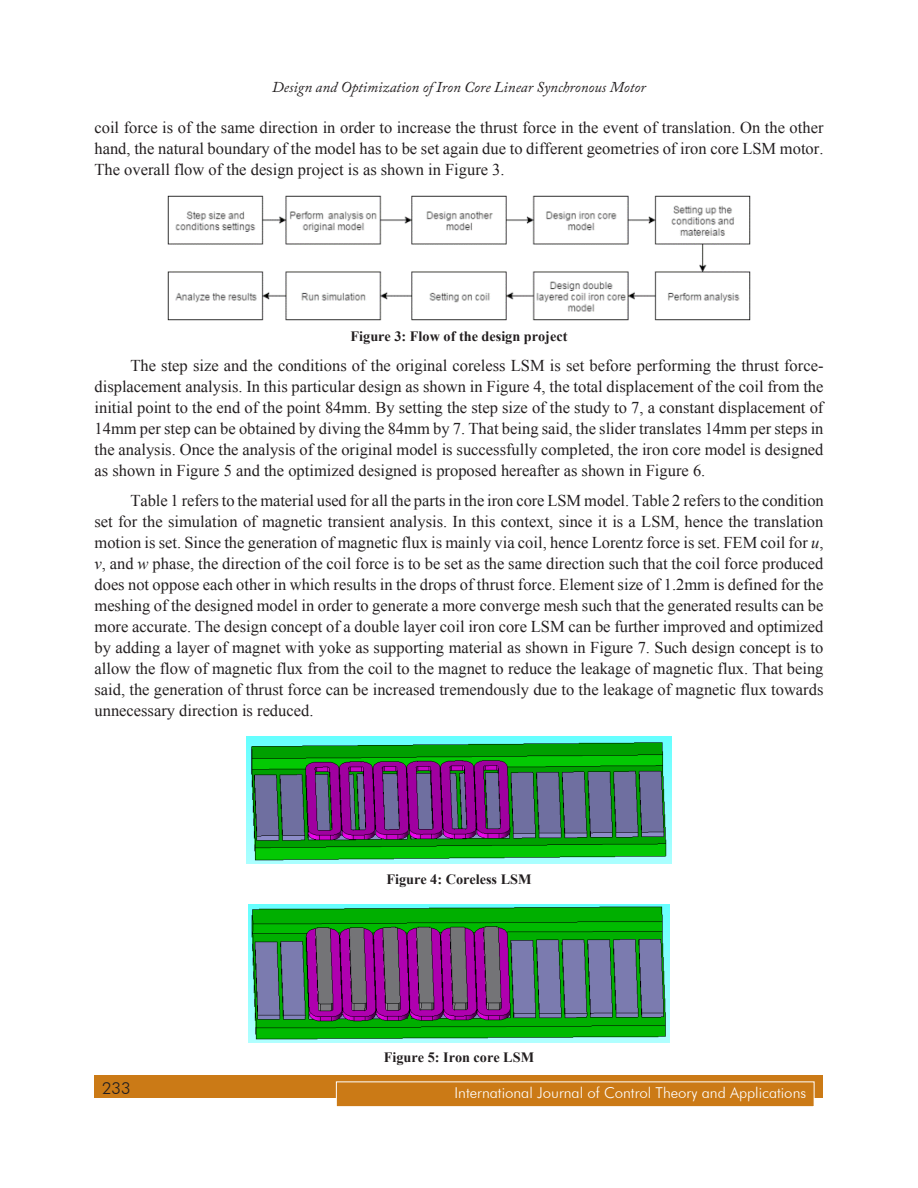
<style>
.page{position:relative;width:918px;height:1188px;background:#fff}
.page>*{position:absolute;margin:0;border:0;box-sizing:border-box;transform-origin:0 0}
.Body_text{font:16.5px/21px "Times New Roman";color:#231f20;text-align:justify}
.t1{font:300 16.5px "Futura BT";color:#231f20}
.t2{font:italic 15px "Adobe Caslon Pro";color:#231f20}
.t3{font:300 15px "Futura BT";color:#fff}
.t4{font:700 14.25px "Times New Roman";color:#231f20}
.s1{font-style:italic}
</style>
<div class="page">
<div style="left:94px;top:1076px;width:730px;height:22px;background:#cb7a16"></div>
<div style="left:336px;top:1082px;width:478px;height:25px;background:#cb7a16"></div>
<div style="left:336px;top:1082px;width:478px;height:25px;border:1px solid #fff"></div>
<img style="left:167px;top:196px;width:584px;height:125px">
<img style="left:247px;top:736px;width:424px;height:128px">
<img style="left:248px;top:904px;width:422px;height:138px">
<p class="t2" style="left:272px;top:78px;width:375px">Design and Optimization of Iron Core Linear Synchronous Motor</p>
<p class="Body_text" style="left:94px;top:117px;width:731px">coil force is of the same direction in order to increase the thrust force in the event of translation. On the other hand, the natural boundary of the model has to be set again due to different geometries of iron core LSM motor.<br>The overall flow of the design project is as shown in Figure 3.</p>
<p class="t4" style="left:351px;top:326px;width:218px">Figure 3: Flow of the design project</p>
<p class="Body_text" style="left:94px;top:354px;width:731px;text-indent:36px">The step size and the conditions of the original coreless LSM is set before performing the thrust force&shy;displacement analysis. In this particular design as shown in Figure 4, the total displacement of the coil from the initial point to the end of the point 84mm. By setting the step size of the study to 7, a constant displacement of 14mm per step can be obtained by diving the 84mm by 7. That being said, the slider translates 14mm per steps in the analysis. Once the analysis of the original model is successfully completed, the iron core model is designed as shown in Figure 5 and the optimized designed is proposed hereafter as shown in Figure 6.</p>
<p class="Body_text" style="left:94px;top:489px;width:731px;text-indent:36px">Table 1 refers to the material used for all the parts in the iron core LSM model. Table 2 refers to the condition set for the simulation of magnetic transient analysis. In this context, since it is a LSM, hence the translation motion is set. Since the generation of magnetic flux is mainly via coil, hence Lorentz force is set. FEM coil for <span class="s1">u</span>, <span class="s1">v</span>, and <span class="s1">w</span> phase, the direction of the coil force is to be set as the same direction such that the coil force produced does not oppose each other in which results in the drops of thrust force. Element size of 1.2mm is defined for the meshing of the designed model in order to generate a more converge mesh such that the generated results can be more accurate. The design concept of a double layer coil iron core LSM can be further improved and optimized by adding a layer of magnet with yoke as supporting material as shown in Figure 7. Such design concept is to allow the flow of magnetic flux from the coil to the magnet to reduce the leakage of magnetic flux. That being said, the generation of thrust force can be increased tremendously due to the leakage of magnetic flux towards unnecessary direction is reduced.</p>
<p class="t4" style="left:386px;top:869px;width:147px">Figure 4: Coreless LSM</p>
<p class="t4" style="left:384px;top:1048px;width:152px">Figure 5: Iron core LSM</p>
<p class="t1" style="left:102px;top:1078px;width:30px">233</p>
<p class="t3" style="left:455px;top:1084px;width:353px">International Journal of Control Theory and Applications</p>
</div>
